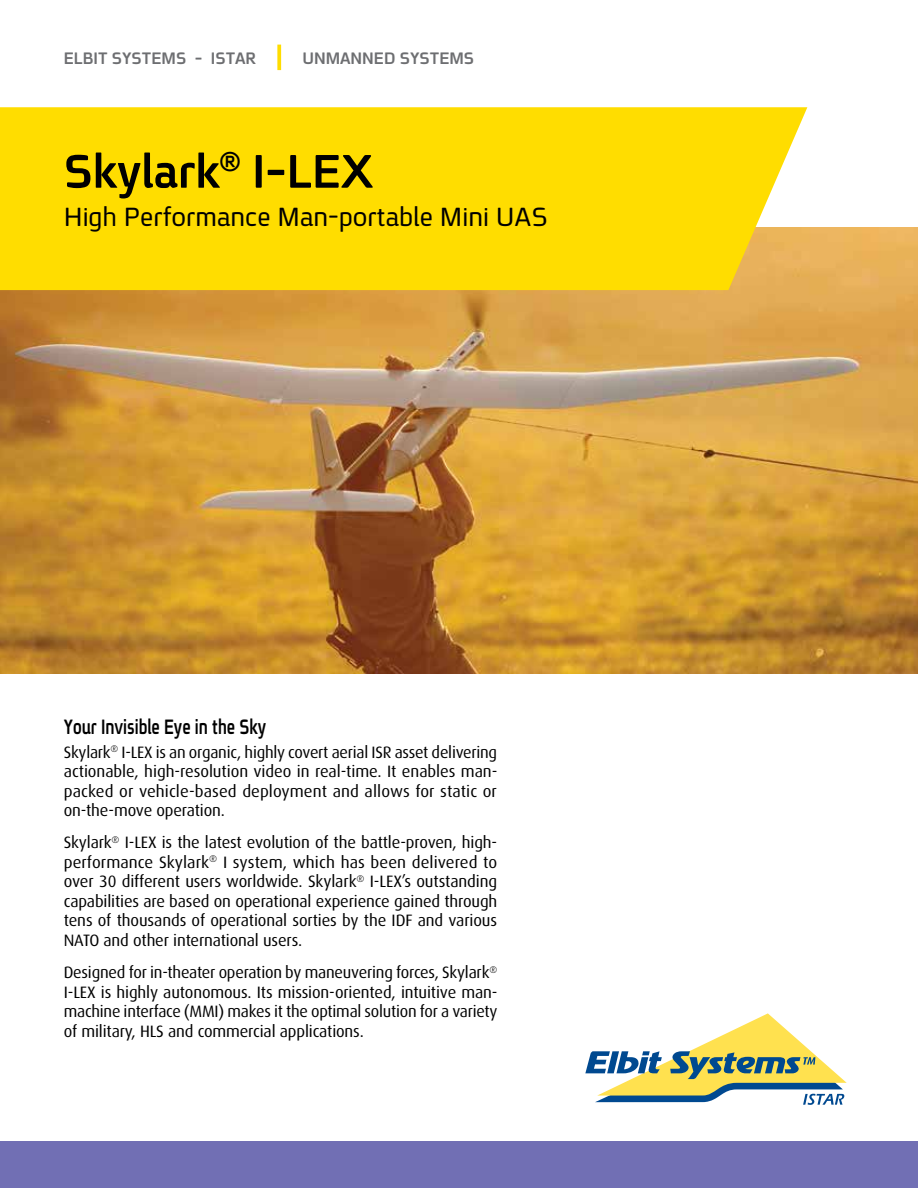
<style>
.page{position:relative;width:918px;height:1188px;background:#fff}
.page>*{position:absolute;margin:0;border:0;box-sizing:border-box;transform-origin:0 0}
.t1{font:700 51px "Fb Spoiler Eng";color:#000}
.t2{font:700 29.7px "Fb Spoiler Eng";color:#000}
.t3{font:28.5px "Fb Spoiler Eng";color:#000}
.t4{font:700 22.5px "Fb Spoiler Eng";color:#000;scale:.78 1}
.t5{font:700 18px "Fb Spoiler Eng";color:#6d6e71}
.t6{font:16.5px/19.5px "Dax";letter-spacing:-.01em;color:#000}
.t7{font:9.6px "Dax";color:#000}
</style>
<div class="page">
<img style="left:0;top:227px;width:918px;height:447px">
<div style="left:0;top:107px;width:807px;height:183px;background:#fd0"></div>
<div style="left:0;top:1141px;width:918px;height:47px;background:#716fb4"></div>
<svg style="left:585px;top:1013px;width:262px;height:92px"></svg>
<svg style="left:277px;top:45px;width:4px;height:25px"></svg>
<p class="t5" style="left:64px;top:49px;width:124px">ELBIT SYSTEMS</p>
<p class="t5" style="left:195px;top:49px;width:9px">-</p>
<p class="t5" style="left:211px;top:49px;width:47px">ISTAR</p>
<p class="t5" style="left:302px;top:49px;width:173px">UNMANNED SYSTEMS</p>
<h2 class="t2" style="left:220px;top:146px;width:22px">®</h2>
<h1 class="t1" style="left:64px;top:146px;width:157px">Skylark</h1>
<h3 class="t3" style="left:64px;top:203px;width:486px">High Performance Man-portable Mini UAS</h3>
<h1 class="t1" style="left:252px;top:146px;width:123px">-I LEX</h1>
<h3 class="t4" style="left:64px;top:715px;width:261px">Your Invisible Eye in the Sky</h3>
<p class="t6" style="left:122px;top:742px;width:377px">-I LEX is an organic, highly covert aerial ISR asset delivering</p>
<p class="t6" style="left:64px;top:742px;width:48px">Skylark</p>
<p class="t6" style="left:64px;top:781px;width:435px">packed or vehicle-based deployment and allows for static or</p>
<p class="t7" style="left:111px;top:743px;width:9px">®</p>
<p class="t6" style="left:64px;top:762px;width:435px">actionable, high-resolution video in real-time It. enables man-</p>
<p class="t6" style="left:64px;top:801px;width:163px">on-the-move operation.</p>
<p class="t6" style="left:223px;top:853px;width:276px">I system, which has been delivered to</p>
<p class="t6" style="left:125px;top:833px;width:374px">-I LEX is the latest evolution of the battle-proven, high-</p>
<p class="t6" style="left:64px;top:833px;width:50px">Skylark</p>
<p class="t7" style="left:112px;top:834px;width:9px">®</p>
<p class="t6" style="left:64px;top:853px;width:147px">performance Skylark</p>
<p class="t7" style="left:209px;top:854px;width:10px">®</p>
<p class="t6" style="left:64px;top:872px;width:435px">over 30 different users worldwide. Skylark<br>capabilities are based on operational experience gained through tens of thousands of operational sorties by the IDF and various NATO and other international users.</p>
<p class="t7" style="left:490px;top:964px;width:9px">R</p>
<p class="t6" style="left:370px;top:872px;width:129px">-I LEXs’ outstanding</p>
<p class="t7" style="left:357px;top:873px;width:9px">®</p>
<p class="t6" style="left:64px;top:963px;width:427px">Designed for in-theater operation by maneuvering forces, Skylark</p>
<p class="t6" style="left:64px;top:1002px;width:435px">machine interface (MMI) makes it the optimal solution for a variety</p>
<p class="t6" style="left:64px;top:982px;width:435px">-I LEX is highly autonomous. Its mission-oriented, intuitive man-</p>
<p class="t6" style="left:64px;top:1021px;width:302px">of military, HLS and commercial applications.</p>
</div>
